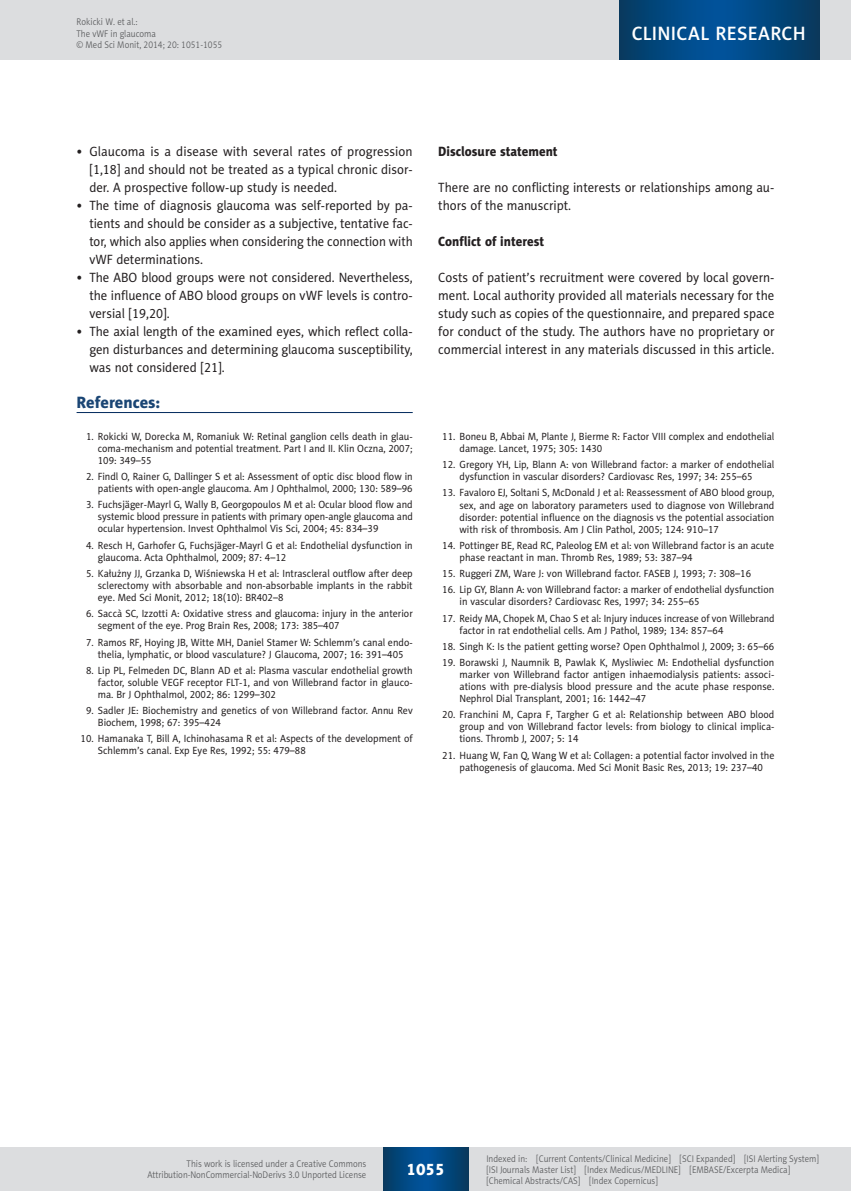
<style>
.page{position:relative;width:851px;height:1191px;background:#fff}
.page>*{position:absolute;margin:0;border:0;box-sizing:border-box;transform-origin:0 0}
.t1{font:19.5px "Naomi Sans EFN Medium";letter-spacing:.015em;color:#fff}
.MSM_Referencje_Tytul{font:16.5px "Naomi Sans EFN Heavy";color:#1a4574}
.t2{font:16.5px "Naomi Sans EFN Heavy";color:#fff}
.MSM_Body_no_before{font:13.5px/18px "Naomi Sans EFN";color:#231f20;text-align:justify;scale:.95 1}
.MSM_Body{font:13.5px/18px "Naomi Sans EFN";color:#231f20;scale:.95 1}
.MSM_Body_no_before-2{font:13.5px/18px "Naomi Sans EFN";color:#231f20;text-align:justify;scale:.96 1}
.MSM_Headline_2{font:13.5px "Naomi Sans EFN Heavy";color:#231f20;scale:.95 1}
.MSM_Referencje_punkt{font:10.5px/12px "Naomi Sans EFN";color:#231f20;text-align:justify;scale:.95 1}
.MSM_Referencje_punkt-2{font:10.5px/12px "Naomi Sans EFN";color:#231f20;scale:.94 1}
.t3{font:9.75px/11.2px "Naomi Sans EFN Light";color:#57585a;scale:.9 1}
</style>
<div class="page">
<hr style="left:77px;top:412px;width:335px;height:1px;background:#00295c">
<div style="left:0;top:1148px;width:850px;height:43px;background:#dcdddf"></div>
<svg style="left:383px;top:1147px;width:85px;height:43px;background:#02477e"></svg>
<div style="left:0;top:0;width:850px;height:60px;background:#dcdddf"></div>
<svg style="left:619px;top:0;width:200px;height:60px;background:#02477e"></svg>
<p class="t3" style="left:77px;top:16px;width:163px">Rokicki W. et al.:<br>The vWF in glaucoma<br>© Med Sci Monit, 2014; 20: 1051-1055</p>
<h1 class="t1" style="left:631px;top:22px;width:175px">CLINICAL RESEARCH</h1>
<p class="MSM_Body_no_before-2" style="left:89px;top:142px;width:338px;text-indent:-13px">• Glaucoma is a disease with several rates of progression [1,18] and should not be treated as a typical chronic disor&shy;der. A prospective follow-up study is needed.</p>
<p class="MSM_Body_no_before" style="left:89px;top:196px;width:342px;text-indent:-13px">• The time of diagnosis glaucoma was self-reported by pa&shy;tients and should be consider as a subjective, tentative fac&shy;tor, which also applies when considering the connection with vWF determinations.</p>
<p class="MSM_Body_no_before" style="left:89px;top:268px;width:342px;text-indent:-13px">• The ABO blood groups were not considered. Nevertheless, the influence of ABO blood groups on vWF levels is contro&shy;versial [19,20].</p>
<p class="MSM_Body_no_before" style="left:89px;top:322px;width:342px;text-indent:-13px">• The axial length of the examined eyes, which reflect colla&shy;gen disturbances and determining glaucoma susceptibility, was not considered [21].</p>
<p class="MSM_Referencje_Tytul" style="left:77px;top:392px;width:85px">References:</p>
<p class="MSM_Referencje_punkt" style="left:98px;top:430px;width:333px;text-indent:-12px">1. Rokicki W, Dorecka M, Romaniuk W: Retinal ganglion cells death in glau&shy;coma-mechanism and potential treatment. Part I and II. Klin Oczna, 2007; 109: 349–55</p>
<p class="MSM_Referencje_punkt" style="left:86px;top:471px;width:345px;text-align:right">2. Findl O, Rainer G, Dallinger S et al: Assessment of optic disc blood flow in patients with open-angle glaucoma. Am J Ophthalmol, 2000; 130: 589–96</p>
<p class="MSM_Referencje_punkt" style="left:98px;top:499px;width:333px;text-indent:-12px">3. Fuchsjäger-Mayrl G, Wally B, Georgopoulos M et al: Ocular blood flow and systemic blood pressure in patients with primary open-angle glaucoma and ocular hypertension. Invest Ophthalmol Vis Sci, 2004; 45: 834–39</p>
<p class="MSM_Referencje_punkt" style="left:98px;top:539px;width:333px;text-indent:-12px">4. Resch H, Garhofer G, Fuchsjäger-Mayrl G et al: Endothelial dysfunction in glaucoma. Acta Ophthalmol, 2009; 87: 4–12</p>
<p class="MSM_Referencje_punkt" style="left:98px;top:567px;width:333px;text-indent:-12px">5. Kałużny JJ, Grzanka D, Wiśniewska H et al: Intrascleral outflow after deep sclerectomy with absorbable and non-absorbable implants in the rabbit eye. Med Sci Monit, 2012; 18(10): BR402–8</p>
<p class="MSM_Referencje_punkt" style="left:98px;top:608px;width:333px;text-indent:-12px">6. Saccà SC, Izzotti A: Oxidative stress and glaucoma: injury in the anterior segment of the eye. Prog Brain Res, 2008; 173: 385–407</p>
<p class="MSM_Referencje_punkt" style="left:86px;top:636px;width:345px;text-align:center">7. Ramos RF, Hoying JB, Witte MH, Daniel Stamer W: Schlemm’s canal endo&shy;thelia, lymphatic, or blood vasculature? J Glaucoma, 2007; 16: 391–405</p>
<p class="MSM_Referencje_punkt" style="left:98px;top:664px;width:333px;text-indent:-12px">8. Lip PL, Felmeden DC, Blann AD et al: Plasma vascular endothelial growth factor, soluble VEGF receptor FLT-1, and von Willebrand factor in glauco&shy;ma. Br J Ophthalmol, 2002; 86: 1299–302</p>
<p class="MSM_Referencje_punkt" style="left:98px;top:704px;width:333px;text-indent:-12px">9. Sadler JE: Biochemistry and genetics of von Willebrand factor. Annu Rev<br>Biochem, 1998; 67: 395–424</p>
<p class="MSM_Referencje_punkt" style="left:98px;top:733px;width:333px;text-indent:-17px">10. Hamanaka T, Bill A, Ichinohasama R et al: Aspects of the development of<br>Schlemm’s canal. Exp Eye Res, 1992; 55: 479–88</p>
<p class="MSM_Headline_2" style="left:438px;top:143px;width:127px">Disclosure statement</p>
<p class="MSM_Body" style="left:438px;top:178px;width:355px">There are no conflicting interests or relationships among au&shy;thors of the manuscript.</p>
<p class="MSM_Headline_2" style="left:438px;top:233px;width:113px">Conflict of interest</p>
<p class="MSM_Body" style="left:438px;top:268px;width:355px;text-align:justify">Costs of patient’s recruitment were covered by local govern&shy;ment. Local authority provided all materials necessary for the study such as copies of the questionnaire, and prepared space for conduct of the study. The authors have no proprietary or commercial interest in any materials discussed in this article.</p>
<p class="MSM_Referencje_punkt" style="left:459px;top:430px;width:333px;text-indent:-17px">11. Boneu B, Abbai M, Plante J, Bierme R: Factor VIII complex and endothelial damage. Lancet, 1975; 305: 1430</p>
<p class="MSM_Referencje_punkt" style="left:442px;top:459px;width:351px;text-align:center">12. Gregory YH, Lip, Blann A: von Willebrand factor: a marker of endothelial dysfunction in vascular disorders? Cardiovasc Res, 1997; 34: 255–65</p>
<p class="MSM_Referencje_punkt" style="left:459px;top:487px;width:333px;text-indent:-17px">13. Favaloro EJ, Soltani S, McDonald J et al: Reassessment of ABO blood group, sex, and age on laboratory parameters used to diagnose von Willebrand disorder: potential influence on the diagnosis vs the potential association with risk of thrombosis. Am J Clin Pathol, 2005; 124: 910–17</p>
<p class="MSM_Referencje_punkt" style="left:459px;top:539px;width:333px;text-indent:-17px">14. Pottinger BE, Read RC, Paleolog EM et al: von Willebrand factor is an acute phase reactant in man. Thromb Res, 1989; 53: 387–94</p>
<p class="MSM_Referencje_punkt" style="left:442px;top:567px;width:326px">15. Ruggeri ZM, Ware J: von Willebrand factor. FASEB J, 1993; 7: 308–16</p>
<p class="MSM_Referencje_punkt" style="left:459px;top:584px;width:333px;text-indent:-17px">16. Lip GY, Blann A: von Willebrand factor: a marker of endothelial dysfunction in vascular disorders? Cardiovasc Res, 1997; 34: 255–65</p>
<p class="MSM_Referencje_punkt-2" style="left:459px;top:612px;width:336px;text-indent:-17px">17. Reidy MA, Chopek M, Chao S et al: Injury induces increase of von Willebrand factor in rat endothelial cells. Am J Pathol, 1989; 134: 857–64</p>
<p class="MSM_Referencje_punkt" style="left:442px;top:640px;width:351px">18. Singh K: Is the patient getting worse? Open Ophthalmol J, 2009; 3: 65–66</p>
<p class="MSM_Referencje_punkt" style="left:459px;top:656px;width:333px;text-indent:-17px">19. Borawski J, Naumnik B, Pawlak K, Mysliwiec M: Endothelial dysfunction marker von Willebrand factor antigen inhaemodialysis patients: associ&shy;ations with pre-dialysis blood pressure and the acute phase response.<br>Nephrol Dial Transplant, 2001; 16: 1442–47</p>
<p class="MSM_Referencje_punkt" style="left:459px;top:709px;width:333px;text-indent:-17px">20. Franchini M, Capra F, Targher G et al: Relationship between ABO blood group and von Willebrand factor levels: from biology to clinical implica&shy;tions. Thromb J, 2007; 5: 14</p>
<p class="MSM_Referencje_punkt" style="left:442px;top:749px;width:351px;text-align:center">21. Huang W, Fan Q, Wang W et al: Collagen: a potential factor involved in the pathogenesis of glaucoma. Med Sci Monit Basic Res, 2013; 19: 237–40</p>
<p class="t3" style="left:147px;top:1158px;width:245px;text-align:right">This work is licensed under a Creative Commons<br>Attribution-NonCommercial-NoDerivs 3.0 Unported License</p>
<h2 class="t2" style="left:406px;top:1159px;width:40px">1055</h2>
<p class="t3" style="left:486px;top:1152px;width:371px">Indexed in: [Current Contents/Clinical Medicine] [SCI Expanded] [ISI Alerting System] [ISI Journals Master List] [Index Medicus/MEDLINE] [EMBASE/Excerpta Medica] [Chemical Abstracts/CAS] [Index Copernicus]</p>
</div>
